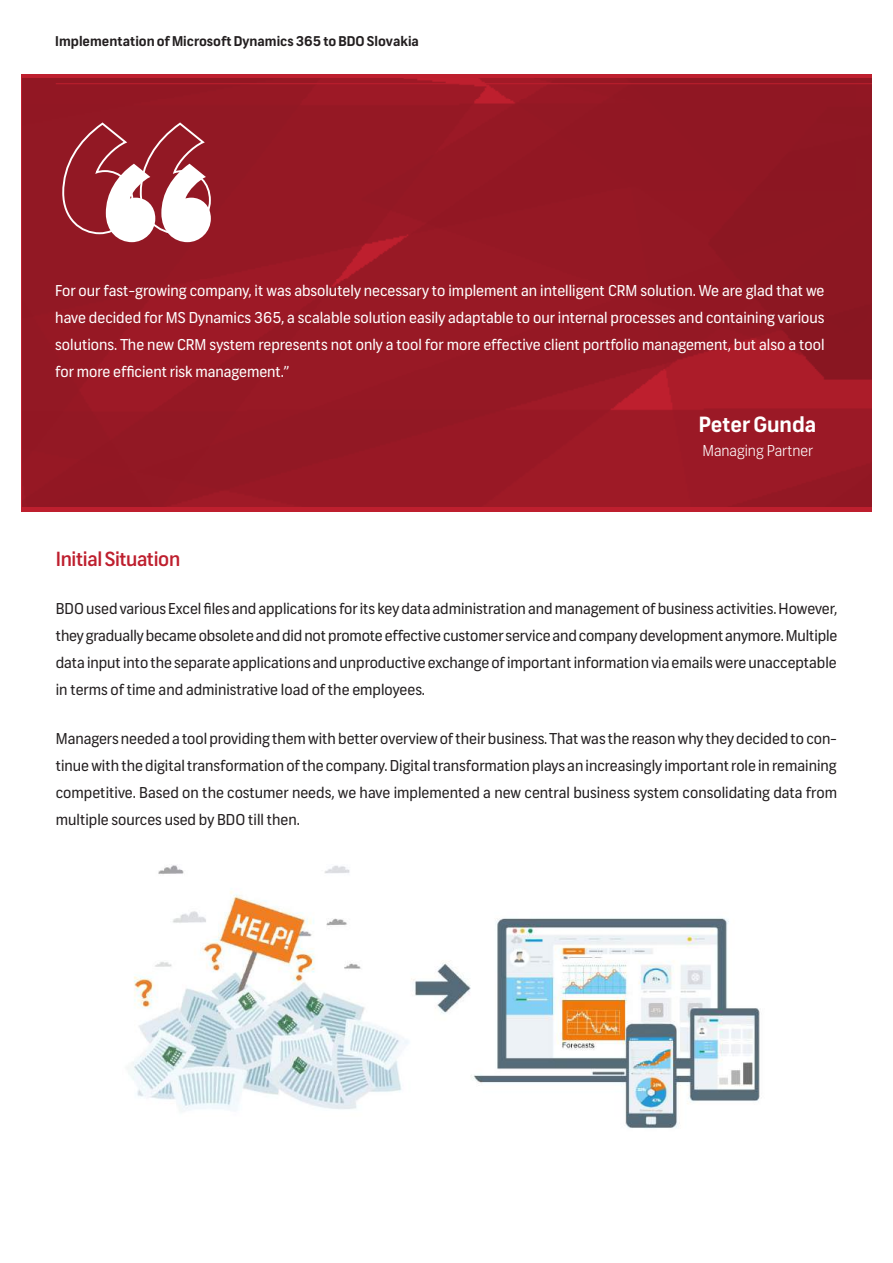
<style>
.page{position:relative;width:893px;height:1263px;background:#fff}
.page>*{position:absolute;margin:0;border:0;box-sizing:border-box;transform-origin:0 0}
.t1{font:700 21px "Frank";color:#fff}
.t2{font:500 19.5px "Frank";letter-spacing:-.02em;color:#be1f2e}
.t3{font:15px/27px "Frank";color:#231f20;text-align:justify}
.t4{font:15px/27px "Frank";color:#fff;text-align:justify}
.t5{font:300 15px "Frank";color:#fff}
.t6{font:700 13.5px "Frank";color:#231f20}
</style>
<div class="page">
<div style="left:21px;top:74px;width:851px;height:438px;background:#951824"></div>
<img style="left:129px;top:865px;width:631px;height:264px">
<svg style="left:62px;top:122px;width:149px;height:120px"></svg>
<p class="t6" style="left:55px;top:32px;width:365px">Implementation of Microsoft Dynamics 365 to BDO Slovakia</p>
<p class="t4" style="left:55px;top:278px;width:771px">For our fast-growing company, it was absolutely necessary to implement an intelligent CRM solution. We are glad that we have decided for MS Dynamics 365, a scalable solution easily adaptable to our internal processes and containing various solutions. The new CRM system represents not only a tool for more effective client portfolio management, but also a tool for more efficient risk management.”</p>
<h1 class="t1" style="left:699px;top:412px;width:119px">Peter Gunda</h1>
<p class="t5" style="left:702px;top:441px;width:112px">Managing Partner</p>
<h2 class="t2" style="left:56px;top:547px;width:126px">Initial Situation</h2>
<p class="t3" style="left:56px;top:596px;width:783px">BDO used various Excel files and applications for its key data administration and management of business activities. However, they gradually became obsolete and did not promote effective customer service and company development anymore. Multiple data input into the separate applications and unproductive exchange of important information via emails were unacceptable in terms of time and administrative load of the employees.</p>
<p class="t3" style="left:56px;top:725px;width:783px">Managers needed a tool providing them with better overview of their business. That was the reason why they decided to con&shy;tinue with the digital transformation of the company. Digital transformation plays an increasingly important role in remaining competitive. Based on the costumer needs, we have implemented a new central business system consolidating data from multiple sources used by BDO till then.</p>
</div>
